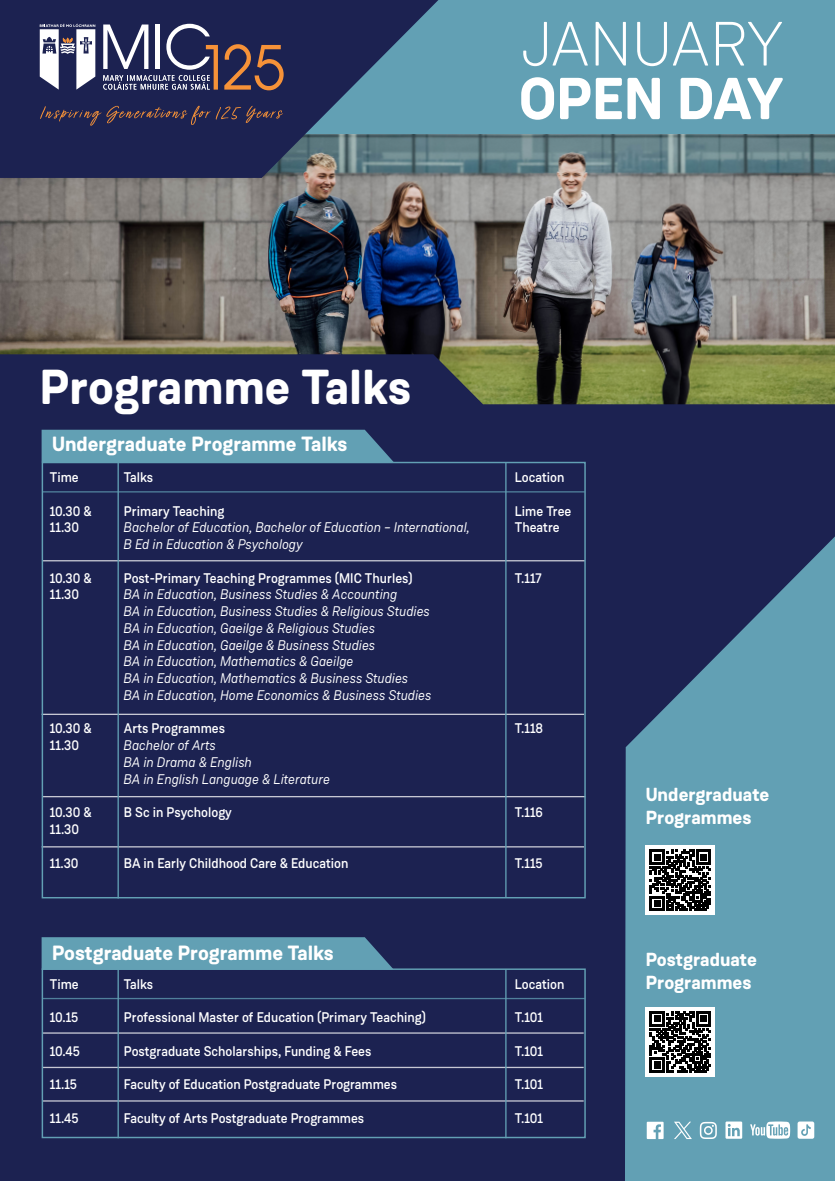
<style>
.page{position:relative;width:835px;height:1181px;background:#fff}
.page>*{position:absolute;margin:0;border:0;box-sizing:border-box;transform-origin:0 0}
.t1{font:700 49px "Weissenhof Grotesk";color:#fff}
.t2{font:700 20.58px "Weissenhof Grotesk";color:#fff}
.t3{font:700 18.9px "Weissenhof Grotesk";color:#fff}
.t4{font:500 13.96px/16.8px "Weissenhof Grotesk";color:#fff;scale:.95 1}
.t5{font:italic 13.96px/16.8px "Weissenhof Grotesk";color:#fff;scale:.95 1}
</style>
<div class="page">
<img style="left:0;top:134px;width:834px;height:220px">
<div style="left:15px;top:0;width:819px;height:134px;background:#62a0b4"></div>
<div style="left:0;top:354px;width:834px;height:827px;background:#1c2251"></div>
<svg style="left:625px;top:536px;width:209px;height:645px;background:#5589a1"></svg>
<div style="left:42px;top:430px;width:352px;height:32px;background:#62a0b4"></div>
<svg style="left:42px;top:937px;width:352px;height:31px;background:#5e99af"></svg>
<hr style="left:42px;top:560px;width:542px;height:1px;background:#fff">
<hr style="left:42px;top:1066px;width:541px;height:2px;background:#fff">
<hr style="left:42px;top:1100px;width:541px;height:1px;background:#fff">
<hr style="left:42px;top:1032px;width:541px;height:1px;background:#fff">
<hr style="left:42px;top:491px;width:542px;height:1px;background:#62a0b4">
<hr style="left:42px;top:998px;width:542px;height:1px;background:#62a0b4">
<hr style="left:42px;top:713px;width:542px;height:2px;background:#fff">
<hr style="left:42px;top:796px;width:543px;height:1px;background:#fff">
<hr style="left:42px;top:846px;width:542px;height:1px;background:#fff">
<hr style="left:117px;top:463px;width:2px;height:435px;background:#62a0b4">
<hr style="left:117px;top:969px;width:2px;height:169px;background:#62a0b4">
<hr style="left:505px;top:463px;width:1px;height:434px;background:#62a0b4">
<hr style="left:505px;top:969px;width:1px;height:169px;background:#62a0b4">
<div style="left:42px;top:968px;width:543px;height:170px;border:1px solid #62a0b4"></div>
<svg style="left:0;top:0;width:438px;height:178px;fill:#1c2251"></svg>
<svg style="left:224px;top:44px;width:59px;height:46px;background:#624648"></svg>
<svg style="left:40px;top:21px;width:178px;height:69px;background:#686a87"></svg>
<svg style="left:40px;top:106px;width:243px;height:20px;background:#362f4d"></svg>
<svg style="left:521px;top:77px;width:261px;height:43px"></svg>
<svg style="left:523px;top:22px;width:258px;height:44px"></svg>
<svg style="left:646px;top:1121px;width:17px;height:18px"></svg>
<svg style="left:699px;top:1122px;width:17px;height:17px"></svg>
<svg style="left:725px;top:1121px;width:17px;height:17px"></svg>
<svg style="left:750px;top:1121px;width:40px;height:17px"></svg>
<svg style="left:797px;top:1121px;width:17px;height:17px"></svg>
<svg style="left:673px;top:1121px;width:18px;height:18px"></svg>
<div style="left:645px;top:845px;width:70px;height:70px;background:#fff"></div>
<svg style="left:649px;top:849px;width:61px;height:61px"></svg>
<div style="left:645px;top:1007px;width:70px;height:69px;background:#fff"></div>
<svg style="left:649px;top:1011px;width:61px;height:61px"></svg>
<p class="t1" style="left:40px;top:356px;width:373px">Programme Talks</p>
<p class="t2" style="left:52px;top:431px;width:297px">Undergraduate Programme Talks</p>
<p class="t4" style="left:50px;top:469px;width:32px">Time</p>
<p class="t4" style="left:50px;top:502px;width:46px">10.30 &amp;<br>11.30</p>
<p class="t4" style="left:50px;top:569px;width:46px">10.30 &amp;<br>11.30</p>
<p class="t4" style="left:50px;top:720px;width:46px">10.30 &amp;<br>11.30</p>
<p class="t4" style="left:50px;top:804px;width:46px">10.30 &amp;<br>11.30</p>
<p class="t4" style="left:50px;top:854px;width:32px">11.30</p>
<p class="t4" style="left:124px;top:469px;width:32px">Talks</p>
<p class="t4" style="left:124px;top:502px;width:107px">Primary Teaching</p>
<p class="t5" style="left:124px;top:519px;width:366px">Bachelor of Education, Bachelor of Education – International,<br>B Ed in Education &amp; Psychology</p>
<p class="t4" style="left:124px;top:569px;width:305px">Post-Primary Teaching Programmes (MIC Thurles)</p>
<p class="t5" style="left:124px;top:586px;width:290px">BA in Education, Business Studies &amp; Accounting</p>
<p class="t5" style="left:124px;top:603px;width:324px">BA in Education, Business Studies &amp; Religious Studies</p>
<p class="t5" style="left:124px;top:619px;width:266px">BA in Education, Gaeilge &amp; Religious Studies</p>
<p class="t5" style="left:124px;top:636px;width:266px">BA in Education, Gaeilge &amp; Business Studies</p>
<p class="t5" style="left:124px;top:653px;width:243px">BA in Education, Mathematics &amp; Gaeilge</p>
<p class="t5" style="left:124px;top:670px;width:301px">BA in Education, Mathematics &amp; Business Studies</p>
<p class="t5" style="left:124px;top:687px;width:325px">BA in Education, Home Economics &amp; Business Studies</p>
<p class="t4" style="left:124px;top:720px;width:108px">Arts Programmes</p>
<p class="t5" style="left:124px;top:737px;width:99px">Bachelor of Arts</p>
<p class="t5" style="left:124px;top:754px;width:137px">BA in Drama &amp; English</p>
<p class="t5" style="left:124px;top:770px;width:218px">BA in English Language &amp; Literature</p>
<p class="t4" style="left:124px;top:804px;width:115px">B Sc in Psychology</p>
<p class="t4" style="left:124px;top:854px;width:238px">BA in Early Childhood Care &amp; Education</p>
<p class="t2" style="left:52px;top:939px;width:283px">Postgraduate Programme Talks</p>
<p class="t4" style="left:50px;top:975px;width:32px">Time</p>
<p class="t4" style="left:50px;top:1009px;width:31px">10.15</p>
<p class="t4" style="left:50px;top:1042px;width:33px">10.45</p>
<p class="t4" style="left:50px;top:1076px;width:30px">11.15</p>
<p class="t4" style="left:50px;top:1109px;width:32px">11.45</p>
<p class="t4" style="left:124px;top:975px;width:32px">Talks</p>
<p class="t4" style="left:124px;top:1009px;width:319px">Professional Master of Education (Primary Teaching)</p>
<p class="t4" style="left:124px;top:1042px;width:262px">Postgraduate Scholarships, Funding &amp; Fees</p>
<p class="t4" style="left:124px;top:1076px;width:289px">Faculty of Education Postgraduate Programmes</p>
<p class="t4" style="left:124px;top:1109px;width:254px">Faculty of Arts Postgraduate Programmes</p>
<p class="t4" style="left:514px;top:469px;width:54px">Location</p>
<p class="t4" style="left:514px;top:502px;width:61px">Lime Tree<br>Theatre</p>
<p class="t4" style="left:514px;top:569px;width:30px">T.117</p>
<p class="t4" style="left:514px;top:720px;width:31px">T.118</p>
<p class="t4" style="left:514px;top:804px;width:31px">T.116</p>
<p class="t4" style="left:514px;top:854px;width:31px">T.115</p>
<p class="t4" style="left:514px;top:975px;width:54px">Location</p>
<p class="t4" style="left:514px;top:1009px;width:31px">T.101</p>
<p class="t4" style="left:514px;top:1042px;width:31px">T.101</p>
<p class="t4" style="left:514px;top:1076px;width:31px">T.101</p>
<p class="t4" style="left:514px;top:1109px;width:31px">T.101</p>
<p class="t3" style="left:645px;top:782px;width:125px">Undergraduate</p>
<p class="t3" style="left:645px;top:805px;width:107px">Programmes</p>
<p class="t3" style="left:645px;top:947px;width:113px">Postgraduate</p>
<p class="t3" style="left:645px;top:970px;width:107px">Programmes</p>
</div>
